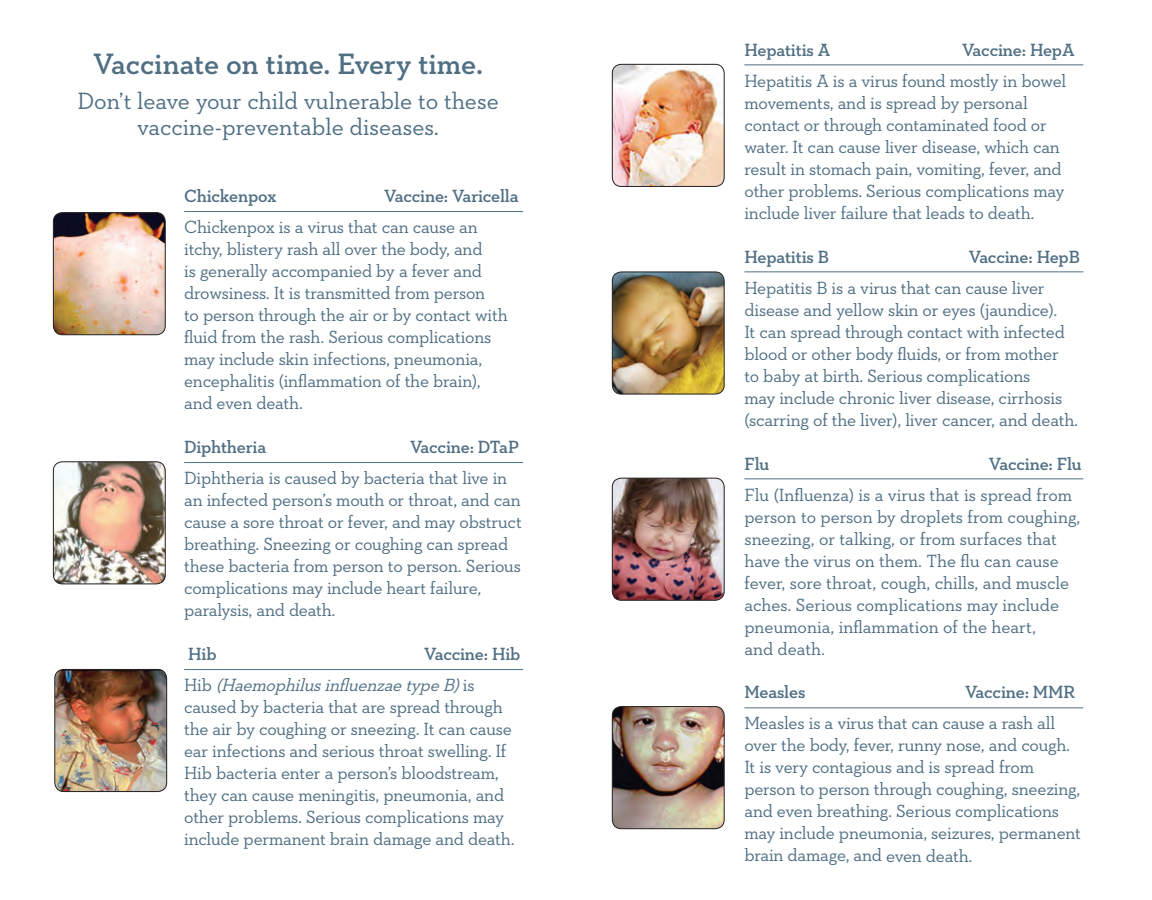
<style>
.page{position:relative;width:1152px;height:900px;background:#fff}
.page>*{position:absolute;margin:0;border:0;box-sizing:border-box;transform-origin:0 0}
.t1{font:600 30px "Neutraface Slab Text";letter-spacing:-.005em;color:#506f83}
.t2{font:24px/26px "Neutraface Slab Text";letter-spacing:-.005em;color:#506f83;text-align:center}
.t3{font:18px/22px "Neutraface Slab Text";letter-spacing:-.01em;color:#506f83}
.t4{font:600 18px "Neutraface Slab Text";letter-spacing:-.01em;color:#506f83}
.t5{font:italic 18px/31px "Neutraface Slab Text";color:#506f83}
.s1{font-weight:600}
.s2{font-weight:600;font-style:normal}
.s3{font-style:normal}
</style>
<div class="page">
<img style="left:53px;top:462px;width:112px;height:122px">
<div style="left:53px;top:462px;width:113px;height:122px;border:1px solid #231f20;border-radius:9px"></div>
<img style="left:55px;top:669px;width:112px;height:123px">
<div style="left:55px;top:669px;width:112px;height:123px;border:1px solid #231f20;border-radius:9px"></div>
<img style="left:53px;top:213px;width:112px;height:122px">
<div style="left:53px;top:212px;width:113px;height:123px;border:1px solid #231f20;border-radius:9px"></div>
<hr style="left:184px;top:211px;width:339px;height:1px;background:#506f83">
<hr style="left:184px;top:462px;width:339px;height:1px;background:#506f83">
<hr style="left:184px;top:669px;width:339px;height:1px;background:#506f83">
<img style="left:612px;top:707px;width:112px;height:122px">
<div style="left:612px;top:706px;width:112px;height:123px;border:1px solid #231f20;border-radius:9px"></div>
<img style="left:612px;top:272px;width:112px;height:122px">
<div style="left:612px;top:272px;width:112px;height:122px;border:1px solid #231f20;border-radius:9px"></div>
<img style="left:612px;top:64px;width:112px;height:122px">
<div style="left:612px;top:64px;width:112px;height:123px;border:1px solid #231f20;border-radius:9px"></div>
<hr style="left:744px;top:65px;width:339px;height:1px;background:#506f83">
<hr style="left:744px;top:272px;width:339px;height:1px;background:#506f83">
<hr style="left:744px;top:479px;width:339px;height:1px;background:#506f83">
<hr style="left:744px;top:708px;width:339px;height:1px;background:#506f83">
<img style="left:612px;top:478px;width:112px;height:122px">
<div style="left:612px;top:478px;width:112px;height:123px;border:1px solid #231f20;border-radius:9px"></div>
<p class="t1" style="left:93px;top:45px;width:391px">Vaccinate on time. Every time.</p>
<p class="t2" style="left:77px;top:87px;width:423px">Don’t leave your child vulnerable to these vaccine-preventable diseases.</p>
<p class="t3" style="left:184px;top:180px;width:336px;line-height:31px;text-indent:200px"><span class="s1">Vaccine: Varicella<br></span>Chickenpox is a virus that can cause an</p>
<p class="t3" style="left:184px;top:238px;width:325px">itchy, blistery rash all over the body, and<br>is generally accompanied by a fever and drowsiness. It is transmitted from person<br>to person through the air or by contact with fluid from the rash. Serious complications may include skin infections, pneumonia, encephalitis (inflammation of the brain), and even death.</p>
<p class="t4" style="left:184px;top:436px;width:84px">Diphtheria</p>
<p class="t4" style="left:184px;top:185px;width:94px">Chickenpox</p>
<p class="t3" style="left:184px;top:431px;width:336px;line-height:31px;text-indent:226px"><span class="s1">Vaccine: DTaP<br></span>Diphtheria is caused by bacteria that live in</p>
<p class="t3" style="left:184px;top:489px;width:339px">an infected person’s mouth or throat, and can cause a sore throat or fever, and may obstruct breathing. Sneezing or coughing can spread these bacteria from person to person. Serious complications may include heart failure, paralysis, and death.</p>
<p class="t4" style="left:188px;top:643px;width:30px">Hib</p>
<p class="t5" style="left:184px;top:638px;width:338px;text-indent:240px"><span class="s2">Vaccine: Hib<br></span><span class="s3">H i b</span> (HaemophilusinfluenzaetypeB)<span class="s3">i s</span></p>
<p class="t3" style="left:184px;top:696px;width:332px">caused by bacteria that are spread through the air by coughing or sneezing. It can cause ear infections and serious throat swelling. If Hib bacteria enter a person’s bloodstream, they can cause meningitis, pneumonia, and other problems. Serious complications may include permanent brain damage and death.</p>
<p class="t3" style="left:744px;top:34px;width:332px;line-height:31px;text-indent:218px"><span class="s1">Vaccine: HepA<br></span>Hepatitis A is a virus found mostly in bowel</p>
<p class="t3" style="left:744px;top:91px;width:321px">movements, and is spread by personal contact or through contaminated food or water. It can cause liver disease, which can result in stomach pain, vomiting, fever, and other problems. Serious complications may include liver failure that leads to death.</p>
<p class="t4" style="left:744px;top:245px;width:86px">Hepatitis B</p>
<p class="t4" style="left:744px;top:38px;width:88px">Hepatitis A</p>
<p class="t3" style="left:744px;top:241px;width:337px;line-height:31px;text-indent:224px"><span class="s1">Vaccine: HepB<br></span>Hepatitis B is a virus that can cause liver</p>
<p class="t3" style="left:744px;top:298px;width:335px">disease and yellow skin or eyes (jaundice).<br>It can spread through contact with infected blood or other body fluids, or from mother to baby at birth. Serious complications<br>may include chronic liver disease, cirrhosis (scarring of the liver), liver cancer, and death.</p>
<p class="t4" style="left:744px;top:452px;width:26px">Flu</p>
<p class="t3" style="left:744px;top:448px;width:339px;line-height:31px;text-indent:245px"><span class="s1">Vaccine: Flu<br></span>Flu (Influenza) is a virus that is spread from</p>
<p class="t3" style="left:744px;top:505px;width:337px">person to person by droplets from coughing, sneezing, or talking, or from surfaces that have the virus on them. The flu can cause fever, sore throat, cough, chills, and muscle aches. Serious complications may include pneumonia, inflammation of the heart,<br>and death.</p>
<p class="t4" style="left:744px;top:681px;width:62px">Measles</p>
<p class="t3" style="left:744px;top:677px;width:332px;line-height:31px;text-indent:221px"><span class="s1">Vaccine: MMR<br></span>Measles is a virus that can cause a rash all</p>
<p class="t3" style="left:744px;top:734px;width:338px">over the body, fever, runny nose, and cough.<br>It is very contagious and is spread from person to person through coughing, sneezing, and even breathing. Serious complications may include pneumonia, seizures, permanent brain damage, and even death.</p>
</div>
